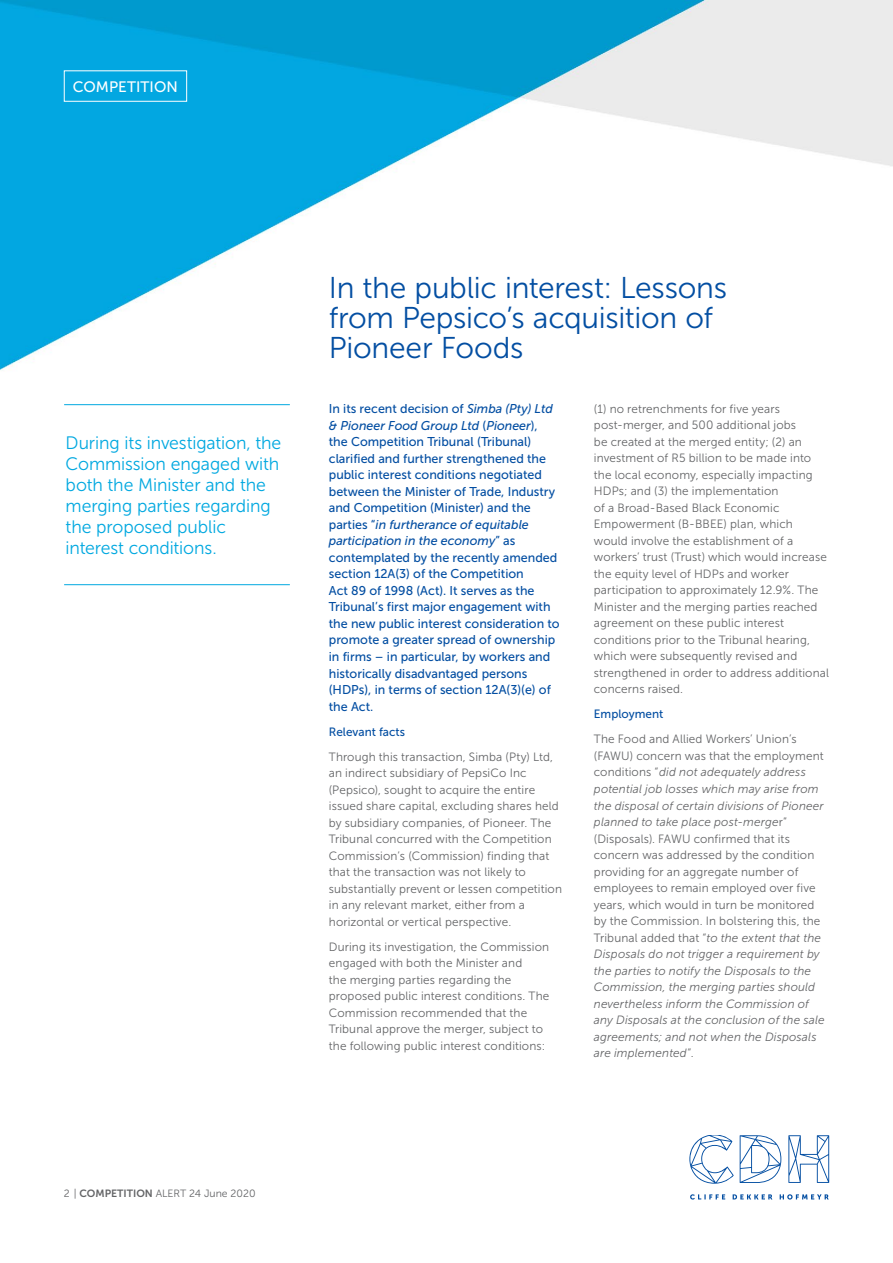
<style>
.page{position:relative;width:893px;height:1263px;background:#fff}
.page>*{position:absolute;margin:0;border:0;box-sizing:border-box;transform-origin:0 0}
.t1{font:30px/30px "Museo Sans 300";letter-spacing:-.01em;color:#034ea2}
.t2{font:18px/21px "Museo Sans 300";letter-spacing:-.005em;color:#00a8e0}
.t3{font:15.15px "Museo Sans 500";letter-spacing:.005em;color:#fff}
.t4{font:12.75px/16.5px "Museo Sans 500";color:#034ea2}
.t5{font:12px/16.5px "Museo Sans 300";letter-spacing:.01em;color:#636466}
.t6{font:italic 12px/16.5px "Museo Sans 300";letter-spacing:.01em;color:#636466}
.t7{font:12px "Museo Sans 500";color:#034ea2}
.t8{font:10.5px "Museo Sans 300";color:#636466}
.s1{font-style:italic}
.s2{font-style:normal}
.s3{font-family:"Museo Sans 700"}
</style>
<div class="page">
<svg style="left:690px;top:1194px;width:139px;height:5px"></svg>
<svg style="left:689px;top:1135px;width:45px;height:49px"></svg>
<svg style="left:740px;top:1135px;width:41px;height:48px"></svg>
<svg style="left:788px;top:1135px;width:41px;height:48px"></svg>
<img style="left:0;top:0;width:893px;height:586px">
<hr style="left:64px;top:404px;width:226px;height:1px;background:#00a8e0">
<hr style="left:64px;top:584px;width:226px;height:1px;background:#00a8e0">
<div style="left:64px;top:70px;width:123px;height:32px;border:1px solid #fff"></div>
<p class="t3" style="left:73px;top:78px;width:106px">COMPETITION</p>
<h2 class="t2" style="left:66px;top:432px;width:217px">During its investigation, the<br>Commission engaged with both the Minister and the merging parties regarding the proposed public interest conditions.</h2>
<h1 class="t1" style="left:329px;top:273px;width:400px">In the public interest: Lessons from Pepsico’s acquisition of<br>Pioneer Foods</h1>
<p class="t4" style="left:329px;top:401px;width:232px">In its recent decision of <span class="s1">Simba (Pty) Ltd &amp; Pioneer Food Group Ltd</span> (<span class="s1">Pioneer</span>), the Competition Tribunal (Tribunal) clarified and further strengthened the public interest conditions negotiated between the Minister of Trade, Industry and Competition (Minister) and the parties “<span class="s1">in furtherance of equitable participation in the economy</span>” as contemplated by the recently amended section 12A(3) of the Competition<br>Act 89 of 1998 (Act). It serves as the Tribunal’s first major engagement with the new public interest consideration to promote a greater spread of ownership in firms – in particular, by workers and historically disadvantaged persons (HDPs), in terms of section 12A(3)(e) of the Act.</p>
<p class="t7" style="left:329px;top:725px;width:78px">Relevant facts</p>
<p class="t5" style="left:329px;top:748px;width:235px">Through this transaction, Simba (Pty) Ltd, an indirect subsidiary of PepsiCo Inc (Pepsico), sought to acquire the entire issued share capital, excluding shares held by subsidiary companies, of Pioneer. The Tribunal concurred with the Competition Commission’s (Commission) finding that that the transaction was not likely to substantially prevent or lessen competition in any relevant market, either from a horizontal or vertical perspective.</p>
<p class="t5" style="left:329px;top:938px;width:222px">During its investigation, the Commission engaged with both the Minister and<br>the merging parties regarding the proposed public interest conditions. The Commission recommended that the Tribunal approve the merger, subject to the following public interest conditions:</p>
<p class="t5" style="left:594px;top:401px;width:237px">(1) no retrenchments for five years post-merger, and 500 additional jobs<br>be created at the merged entity; (2) an investment of R5 billion to be made into the local economy, especially impacting HDPs; and (3) the implementation<br>of a Broad-Based Black Economic Empowerment (B-BBEE) plan, which would involve the establishment of a workers’ trust (Trust) which would increase the equity level of HDPs and worker participation to approximately 12.9%. The Minister and the merging parties reached agreement on these public interest conditions prior to the Tribunal hearing, which were subsequently revised and strengthened in order to address additional concerns raised.</p>
<p class="t7" style="left:594px;top:708px;width:71px">Employment</p>
<p class="t6" style="left:594px;top:731px;width:232px"><span class="s2">The Food and Allied Workers’ Union’s (FAWU) concern was that the employment conditions “</span>did not adequately address potential job losses which may arise from the disposal of certain divisions of Pioneer planned to take place post-merge<span class="s2">r” (Disposals). FAWU confirmed that its concern was addressed by the condition providing for an aggregate number of employees to remain employed over five years, which would in turn be monitored by the Commission. In bolstering this, the Tribunal added that “</span>to the extent that the Disposals do not trigger a requirement by the parties to notify the Disposals to the Commission, the merging parties should nevertheless inform the Commission of any Disposals at the conclusion of the sale agreements; and not when the Disposals are implemented<span class="s2">”.</span></p>
<p class="t8" style="left:64px;top:1188px;width:193px">2 | <span class="s3">COMPETITION</span> ALERT 24 June 2020</p>
</div>
